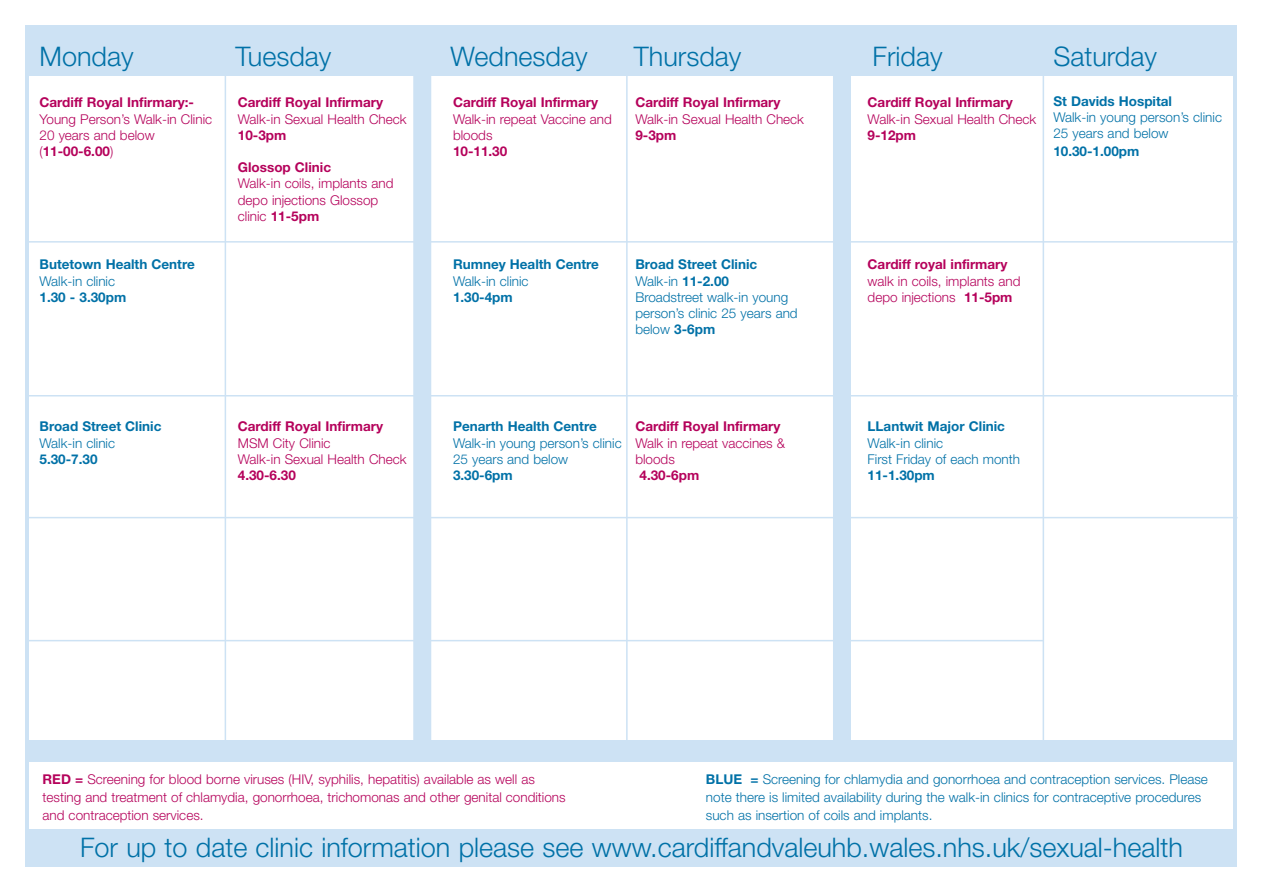
<style>
.page{position:relative;width:1263px;height:893px;background:#fff}
.page>*{position:absolute;margin:0;border:0;box-sizing:border-box;transform-origin:0 0}
.t1{font:300 27px "Helvetica Neue LT";color:#0071a7}
.t2{font:300 13.5px/16.2px "Helvetica Neue LT";color:#b5025b}
.t3{font:300 13.5px/16.2px "Helvetica Neue LT";color:#0071a7}
.t4{font:700 13.5px "Helvetica Neue LT";color:#b5025b}
.t5{font:700 13.5px "Helvetica Neue LT";color:#0071a7}
.s1{font-weight:700}
</style>
<div class="page">
<div style="left:26px;top:26px;width:1211px;height:841px;background:#cde2f4"></div>
<div style="left:30px;top:76px;width:1203px;height:664px;background:#fff"></div>
<hr style="left:225px;top:62px;width:1px;height:782px;background:#cde2f4">
<div style="left:413px;top:53px;width:18px;height:798px;background:#cde2f4"></div>
<hr style="left:626px;top:37px;width:2px;height:807px;background:#cde2f4">
<hr style="left:26px;top:241px;width:1211px;height:2px;background:#cde2f4">
<hr style="left:26px;top:395px;width:1211px;height:1px;background:#cde2f4">
<hr style="left:26px;top:517px;width:1211px;height:1px;background:#cde2f4">
<hr style="left:26px;top:640px;width:1017px;height:1px;background:#cde2f4">
<div style="left:833px;top:66px;width:18px;height:778px;background:#cde2f4"></div>
<hr style="left:1042px;top:69px;width:2px;height:773px;background:#cde2f4">
<div style="left:30px;top:762px;width:1203px;height:66px;background:#fff"></div>
<h1 class="t1" style="left:40px;top:40px;width:96px">Monday</h1>
<h1 class="t1" style="left:450px;top:40px;width:139px">Wednesday</h1>
<p class="t4" style="left:238px;top:94px;width:147px">Cardiff Royal Infirmary</p>
<p class="t2" style="left:238px;top:110px;width:170px">Walk-in Sexual Health Check</p>
<p class="t4" style="left:238px;top:127px;width:50px">10-3pm</p>
<p class="t4" style="left:238px;top:159px;width:95px">Glossop Clinic</p>
<p class="t2" style="left:238px;top:175px;width:157px">Walk-in coils, implants and depo injections Glossop clinic <span class="s1">11-5pm</span></p>
<h1 class="t1" style="left:235px;top:40px;width:98px">Tuesday</h1>
<p class="t4" style="left:40px;top:94px;width:156px">Cardiff Royal Infirmary:-</p>
<p class="t2" style="left:40px;top:110px;width:174px">Young Person’s Walk-in Clinic<br>20 years and below (<span class="s1">11-00-6.00</span>)</p>
<p class="t4" style="left:453px;top:94px;width:147px">Cardiff Royal Infirmary</p>
<p class="t2" style="left:453px;top:110px;width:160px">Walk-in repeat Vaccine and bloods</p>
<p class="t4" style="left:453px;top:143px;width:56px">10-11.30</p>
<p class="t5" style="left:40px;top:256px;width:157px">Butetown Health Centre</p>
<p class="t3" style="left:40px;top:272px;width:77px">Walk-in clinic</p>
<p class="t5" style="left:40px;top:289px;width:88px">1.30 - 3.30pm</p>
<p class="t5" style="left:453px;top:256px;width:148px">Rumney Health Centre</p>
<p class="t3" style="left:453px;top:272px;width:77px">Walk-in clinic</p>
<p class="t5" style="left:453px;top:289px;width:61px">1.30-4pm</p>
<h1 class="t1" style="left:634px;top:40px;width:109px">Thursday</h1>
<p class="t4" style="left:635px;top:94px;width:147px">Cardiff Royal Infirmary</p>
<p class="t2" style="left:635px;top:110px;width:170px">Walk-in Sexual Health Check</p>
<p class="t4" style="left:635px;top:127px;width:42px">9-3pm</p>
<p class="t3" style="left:635px;top:256px;width:164px"><span class="s1">Broad Street Clinic<br></span>Walk-in <span class="s1">11-2.00<br></span>Broadstreet walk-in young person’s clinic 25 years and below <span class="s1">3-6pm</span></p>
<p class="t5" style="left:40px;top:418px;width:123px">Broad Street Clinic</p>
<p class="t3" style="left:40px;top:434px;width:77px">Walk-in clinic</p>
<p class="t5" style="left:40px;top:451px;width:60px">5.30-7.30</p>
<p class="t4" style="left:238px;top:418px;width:147px">Cardiff Royal Infirmary</p>
<p class="t2" style="left:238px;top:434px;width:170px">MSM City Clinic<br>Walk-in Sexual Health Check</p>
<p class="t4" style="left:238px;top:467px;width:60px">4.30-6.30</p>
<p class="t5" style="left:453px;top:418px;width:145px">Penarth Health Centre</p>
<p class="t3" style="left:453px;top:434px;width:170px">Walk-in young person’s clinic<br>25 years and below</p>
<p class="t5" style="left:453px;top:467px;width:61px">3.30-6pm</p>
<p class="t4" style="left:635px;top:418px;width:147px">Cardiff Royal Infirmary</p>
<p class="t2" style="left:635px;top:434px;width:151px">Walk in repeat vaccines &amp; bloods</p>
<p class="t4" style="left:639px;top:467px;width:61px">4.30-6pm</p>
<h1 class="t1" style="left:872px;top:40px;width:72px">Friday</h1>
<p class="t4" style="left:867px;top:94px;width:147px">Cardiff Royal Infirmary</p>
<p class="t2" style="left:867px;top:110px;width:170px">Walk-in Sexual Health Check</p>
<p class="t4" style="left:867px;top:127px;width:50px">9-12pm</p>
<h1 class="t1" style="left:1053px;top:40px;width:105px">Saturday</h1>
<p class="t5" style="left:1053px;top:93px;width:120px">St Davids Hospital</p>
<p class="t3" style="left:1053px;top:109px;width:170px">Walk-in young person’s clinic<br>25 years and below</p>
<p class="t5" style="left:1053px;top:143px;width:88px">10.30-1.00pm</p>
<p class="t4" style="left:867px;top:256px;width:141px">Cardiff royal infirmary</p>
<p class="t2" style="left:867px;top:272px;width:155px">walk in coils, implants and depo injections <span class="s1">11-5pm</span></p>
<p class="t5" style="left:867px;top:418px;width:139px">LLantwit Major Clinic</p>
<p class="t3" style="left:867px;top:434px;width:154px">Walk-in clinic<br>First Friday of each month</p>
<p class="t5" style="left:867px;top:467px;width:69px">11-1.30pm</p>
<p class="t2" style="left:43px;top:769px;width:525px;line-height:18px"><span class="s1">RED =</span> Screening for blood borne viruses (HIV, syphilis, hepatitis) available as well as testing and treatment of chlamydia, gonorrhoea, trichomonas and other genital conditions and contraception services.</p>
<p class="t3" style="left:706px;top:769px;width:503px;line-height:18px"><span class="s1">BLUE =</span> Screening for chlamydia and gonorrhoea and contraception services. Please note there is limited availability during the walk-in clinics for contraceptive procedures such as insertion of coils and implants.</p>
<h1 class="t1" style="left:80px;top:831px;width:1104px">For up to date clinic information please see www.cardiffandvaleuhb.wales.nhs.uk/sexual-health</h1>
</div>
